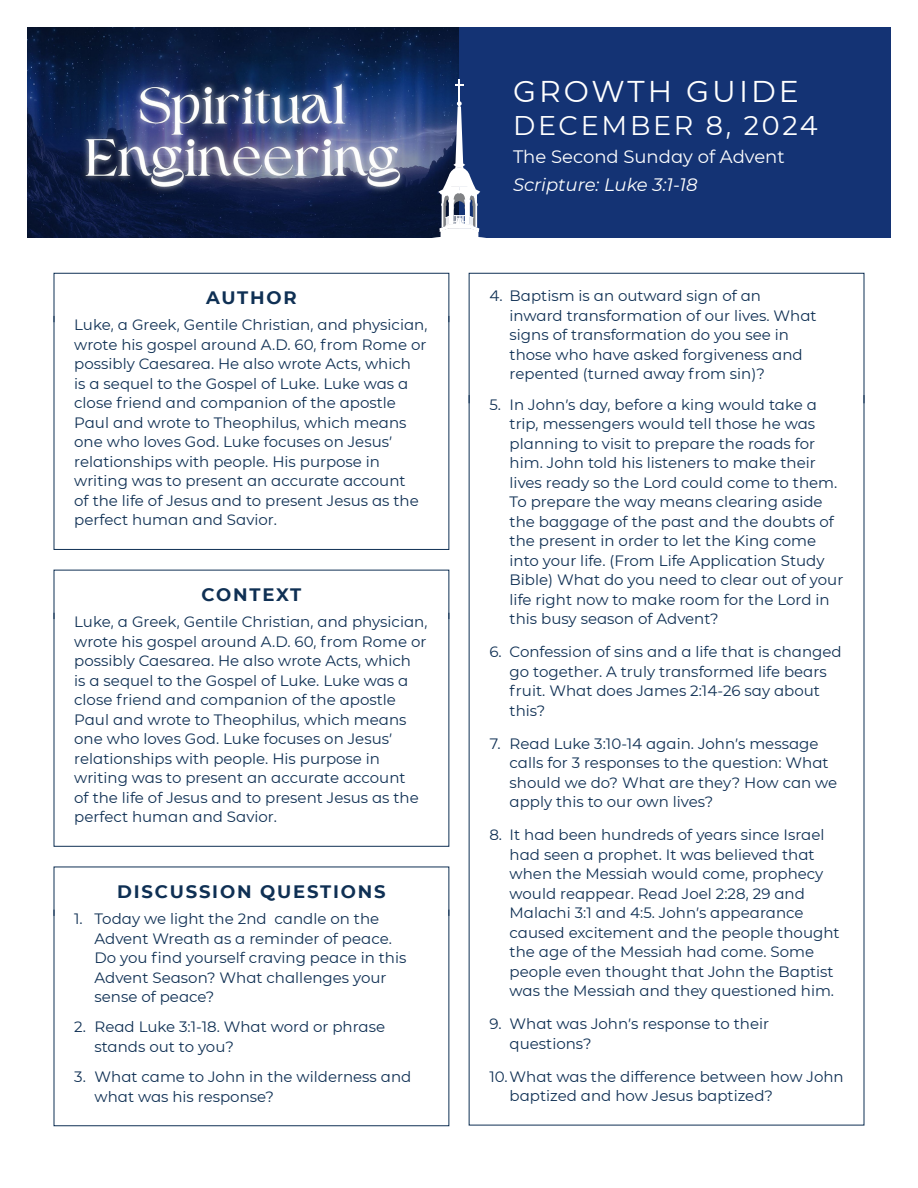
<style>
.page{position:relative;width:918px;height:1188px;background:#fff}
.page>*{position:absolute;margin:0;border:0;box-sizing:border-box;transform-origin:0 0}
.date{font:30px "CMG Sans";letter-spacing:.1em;color:#fff}
.date-2{font:27px "CMG Sans";letter-spacing:.1em;color:#fff}
.heading{font:700 18px "CMG Sans";letter-spacing:.1em;color:#0f3054}
.scripture{font:18px "CMG Sans";color:#fff}
.scripture-2{font:italic 18px "CMG Sans";color:#fff}
.column_text{font:15px/19.5px "CMG Sans";color:#0f3054}
</style>
<div class="page">
<div style="left:459px;top:27px;width:432px;height:210px;background:#143374"></div>
<img style="left:27px;top:27px;width:432px;height:210px">
<div style="left:54px;top:273px;width:395px;height:50px;border:1px solid #0f3054"></div>
<div style="left:54px;top:316px;width:395px;height:234px;border:1px solid #0f3054"></div>
<div style="left:54px;top:612px;width:395px;height:235px;border:1px solid #0f3054"></div>
<div style="left:469px;top:273px;width:395px;height:131px;border:1px solid #0f3054"></div>
<svg style="left:425px;top:79px;width:68px;height:159px"></svg>
<p class="heading" style="left:206px;top:285px;width:92px">AUTHOR</p>
<p class="column_text" style="left:74px;top:315px;width:355px">Luke, a Greek, Gentile Christian, and physician, wrote his gospel around A.D. 60, from Rome or possibly Caesarea. He also wrote Acts, which<br>is a sequel to the Gospel of Luke. Luke was a close friend and companion of the apostle Paul and wrote to Theophilus, which means one who loves God. Luke focuses on Jesus’ relationships with people. His purpose in writing was to present an accurate account<br>of the life of Jesus and to present Jesus as the perfect human and Savior.</p>
<p class="heading" style="left:201px;top:582px;width:101px">CONTEXT</p>
<p class="column_text" style="left:74px;top:612px;width:355px">Luke, a Greek, Gentile Christian, and physician, wrote his gospel around A.D. 60, from Rome or possibly Caesarea. He also wrote Acts, which<br>is a sequel to the Gospel of Luke. Luke was a close friend and companion of the apostle Paul and wrote to Theophilus, which means one who loves God. Luke focuses on Jesus’ relationships with people. His purpose in writing was to present an accurate account<br>of the life of Jesus and to present Jesus as the perfect human and Savior.</p>
<p class="heading" style="left:117px;top:879px;width:270px">DISCUSSION QUESTIONS</p>
<p class="column_text" style="left:94px;top:909px;width:313px;text-indent:-20px">1. Today we light the 2nd candle on the Advent Wreath as a reminder of peace.<br>Do you find yourself craving peace in this Advent Season? What challenges your sense of peace?</p>
<p class="column_text" style="left:94px;top:1017px;width:292px;text-indent:-20px">2. Read Luke 3:1-18. What word or phrase stands out to you?</p>
<p class="column_text" style="left:94px;top:1067px;width:318px;text-indent:-20px">3. What came to John in the wilderness and what was his response?</p>
<p class="date" style="left:513px;top:71px;width:287px">GROWTH GUIDE</p>
<p class="date-2" style="left:513px;top:106px;width:306px">DECEMBER 8, 2024</p>
<p class="scripture" style="left:513px;top:144px;width:273px">The Second Sunday of Advent</p>
<p class="scripture-2" style="left:513px;top:172px;width:186px">Scripture: Luke 3:1-18</p>
<p class="column_text" style="left:510px;top:286px;width:309px;text-indent:-20px">4. Baptism is an outward sign of an inward transformation of our lives. What signs of transformation do you see in those who have asked forgiveness and repented (turned away from sin)?</p>
<p class="column_text" style="left:510px;top:394px;width:335px;text-indent:-20px">5. In John’s day, before a king would take a trip, messengers would tell those he was planning to visit to prepare the roads for him. John told his listeners to make their lives ready so the Lord could come to them.<br>To prepare the way means clearing aside the baggage of the past and the doubts of the present in order to let the King come into your life. (From Life Application Study Bible) What do you need to clear out of your life right now to make room for the Lord in this busy season of Advent?</p>
<p class="column_text" style="left:510px;top:641px;width:334px;text-indent:-20px">6. Confession of sins and a life that is changed go together. A truly transformed life bears fruit. What does James 2:14-26 say about this?</p>
<p class="column_text" style="left:510px;top:733px;width:329px;text-indent:-20px">7. Read Luke 3:10-14 again. John’s message calls for 3 responses to the question: What should we do? What are they? How can we apply this to our own lives?</p>
<p class="column_text" style="left:510px;top:824px;width:332px;text-indent:-20px">8. It had been hundreds of years since Israel had seen a prophet. It was believed that when the Messiah would come, prophecy would reappear. Read Joel 2:28, 29 and Malachi 3:1 and 4:5. John’s appearance caused excitement and the people thought the age of the Messiah had come. Some people even thought that John the Baptist was the Messiah and they questioned him.</p>
<p class="column_text" style="left:510px;top:1013px;width:261px;text-indent:-20px">9. What was John’s response to their questions?</p>
<p class="column_text" style="left:510px;top:1066px;width:336px;text-indent:-20px">10.What was the difference between how John baptized and how Jesus baptized?</p>
</div>
